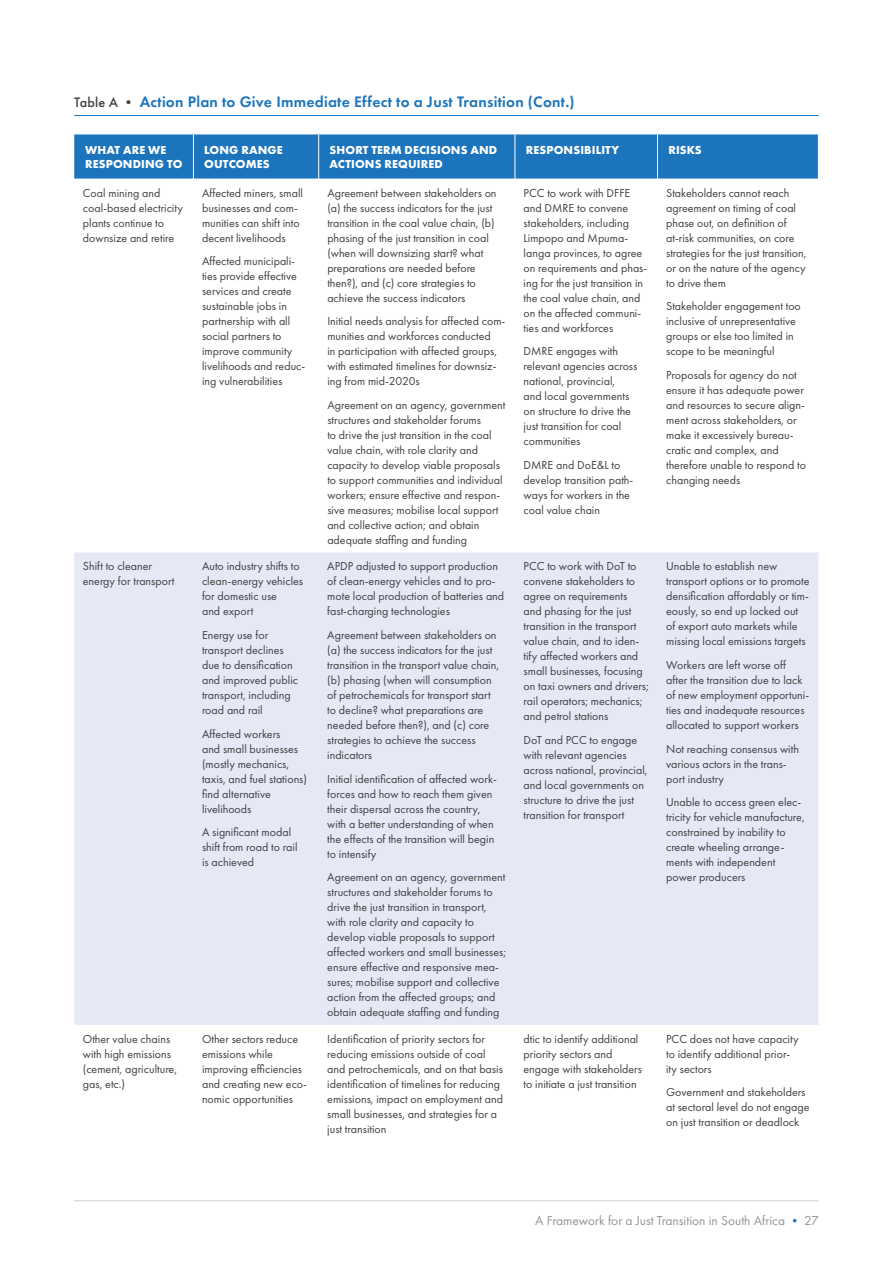
<style>
.page{position:relative;width:893px;height:1263px;background:#fff}
.page>*{position:absolute;margin:0;border:0;box-sizing:border-box;transform-origin:0 0}
.t1{font:600 15.75px "Futura PT";letter-spacing:.015em;color:#1c75bc}
.t2{font:13.5px "Futura PT";color:#939598}
.t3{font:12px/15px "Futura PT";color:#414042}
.t4{font:700 12px/13.5px "Futura PT";letter-spacing:.01em;color:#fff}
.s1{font-weight:500;font-size:14.25px;color:#414042}
.s2{font-weight:700;font-size:12.75px;color:#1c75bc}
</style>
<div class="page">
<hr style="left:74px;top:1200px;width:745px;height:1px;background:#d1d3d4">
<hr style="left:74px;top:115px;width:745px;height:1px;background:#1c75bc">
<div style="left:74px;top:134px;width:744px;height:45px;background:#1c75bc"></div>
<div style="left:74px;top:552px;width:744px;height:473px;background:#e5e9f6"></div>
<hr style="left:193px;top:134px;width:1px;height:45px;background:#fff">
<hr style="left:318px;top:134px;width:1px;height:45px;background:#fff">
<hr style="left:515px;top:134px;width:1px;height:45px;background:#fff">
<hr style="left:657px;top:134px;width:1px;height:45px;background:#fff">
<h1 class="t1" style="left:74px;top:91px;width:502px"><span class="s1">Table A •</span> Action Plan to Give Immediate Effect to a Just Transition (Cont.)</h1>
<p class="t4" style="left:85px;top:143px;width:99px">WHAT ARE WE<br>RESPONDING TO</p>
<p class="t4" style="left:204px;top:143px;width:80px">LONG RANGE<br>OUTCOMES</p>
<p class="t4" style="left:330px;top:143px;width:169px">SHORT TERM DECISIONS AND<br>ACTIONS REQUIRED</p>
<p class="t4" style="left:526px;top:143px;width:95px">RESPONSIBILITY</p>
<p class="t4" style="left:668px;top:143px;width:35px">RISKS</p>
<p class="t3" style="left:83px;top:185px;width:102px">Coal mining and coal-based electricity plants continue to downsize and retire</p>
<p class="t3" style="left:202px;top:185px;width:102px">Affected miners, small businesses and com&shy;munities can shift into decent livelihoods</p>
<p class="t3" style="left:202px;top:254px;width:105px">Affected municipali&shy;ties provide effective services and create sustainable jobs in partnership with all social partners to improve community livelihoods and reduc&shy;ing vulnerabilities</p>
<p class="t3" style="left:524px;top:185px;width:125px">PCC to work with DFFE and DMRE to convene stakeholders, including<br>Limpopo and Mpuma&shy;langa provinces, to agree on requirements and phas&shy;ing for the just transition in the coal value chain, and on the affected communi&shy;ties and workforces</p>
<p class="t3" style="left:524px;top:344px;width:115px">DMRE engages with relevant agencies across national, provincial,<br>and local governments on structure to drive the just transition for coal communities</p>
<p class="t3" style="left:524px;top:457px;width:111px">DMRE and DoE&amp;L to develop transition path&shy;ways for workers in the coal value chain</p>
<p class="t3" style="left:666px;top:185px;width:142px">Stakeholders cannot reach agreement on timing of coal phase out, on definition of at-risk communities, on core strategies for the just transition, or on the nature of the agency to drive them</p>
<p class="t3" style="left:666px;top:299px;width:136px">Stakeholder engagement too inclusive of unrepresentative groups or else too limited in scope to be meaningful</p>
<p class="t3" style="left:666px;top:367px;width:141px">Proposals for agency do not ensure it has adequate power and resources to secure align&shy;ment across stakeholders, or make it excessively bureau&shy;cratic and complex, and therefore unable to respond to changing needs</p>
<p class="t3" style="left:327px;top:185px;width:171px">Agreement between stakeholders on (a) the success indicators for the just transition in the coal value chain, (b) phasing of the just transition in coal (when will downsizing start? what preparations are needed before then?), and (c) core strategies to achieve the success indicators</p>
<p class="t3" style="left:327px;top:314px;width:180px">Initial needs analysis for affected com&shy;munities and workforces conducted<br>in participation with affected groups, with estimated timelines for downsiz&shy;ing from mid-2020s</p>
<p class="t3" style="left:327px;top:397px;width:179px">Agreement on an agency, government structures and stakeholder forums<br>to drive the just transition in the coal value chain, with role clarity and capacity to develop viable proposals to support communities and individual workers; ensure effective and respon&shy;sive measures; mobilise local support and collective action; and obtain adequate staffing and funding</p>
<p class="t3" style="left:83px;top:559px;width:93px">Shift to cleaner energy for transport</p>
<p class="t3" style="left:202px;top:559px;width:103px">Auto industry shifts to clean-energy vehicles for domestic use<br>and export</p>
<p class="t3" style="left:202px;top:627px;width:98px">Energy use for transport declines due to densification and improved public transport, including road and rail</p>
<p class="t3" style="left:202px;top:726px;width:107px">Affected workers<br>and small businesses (mostly mechanics, taxis, and fuel stations) find alternative livelihoods</p>
<p class="t3" style="left:202px;top:825px;width:97px">A significant modal shift from road to rail is achieved</p>
<p class="t3" style="left:327px;top:559px;width:178px">APDP adjusted to support production of clean-energy vehicles and to pro&shy;mote local production of batteries and fast-charging technologies</p>
<p class="t3" style="left:327px;top:627px;width:173px">Agreement between stakeholders on (a) the success indicators for the just transition in the transport value chain, (b) phasing (when will consumption of petrochemicals for transport start to decline? what preparations are needed before then?), and (c) core strategies to achieve the success indicators</p>
<p class="t3" style="left:327px;top:771px;width:171px">Initial identification of affected work&shy;forces and how to reach them given their dispersal across the country, with a better understanding of when the effects of the transition will begin to intensify</p>
<p class="t3" style="left:327px;top:870px;width:180px">Agreement on an agency, government structures and stakeholder forums to drive the just transition in transport, with role clarity and capacity to develop viable proposals to support affected workers and small businesses; ensure effective and responsive mea&shy;sures; mobilise support and collective action from the affected groups; and obtain adequate staffing and funding</p>
<p class="t3" style="left:524px;top:559px;width:127px">PCC to work with DoT to convene stakeholders to agree on requirements<br>and phasing for the just transition in the transport value chain, and to iden&shy;tify affected workers and small businesses, focusing on taxi owners and drivers; rail operators; mechanics; and petrol stations</p>
<p class="t3" style="left:524px;top:732px;width:126px">DoT and PCC to engage with relevant agencies across national, provincial, and local governments on structure to drive the just transition for transport</p>
<p class="t3" style="left:666px;top:559px;width:145px">Unable to establish new transport options or to promote densification affordably or tim&shy;eously, so end up locked out of export auto markets while missing local emissions targets</p>
<p class="t3" style="left:666px;top:657px;width:145px">Workers are left worse off after the transition due to lack of new employment opportuni&shy;ties and inadequate resources allocated to support workers</p>
<p class="t3" style="left:666px;top:741px;width:134px">Not reaching consensus with various actors in the trans&shy;port industry</p>
<p class="t3" style="left:666px;top:795px;width:140px">Unable to access green elec&shy;tricity for vehicle manufacture, constrained by inability to create wheeling arrange&shy;ments with independent power producers</p>
<p class="t3" style="left:83px;top:1031px;width:96px">Other value chains with high emissions (cement, agriculture, gas, etc.)</p>
<p class="t3" style="left:202px;top:1031px;width:107px">Other sectors reduce emissions while improving efficiencies and creating new eco&shy;nomic opportunities</p>
<p class="t3" style="left:327px;top:1031px;width:177px">Identification of priority sectors for reducing emissions outside of coal and petrochemicals, and on that basis identification of timelines for reducing emissions, impact on employment and small businesses, and strategies for a just transition</p>
<p class="t3" style="left:524px;top:1031px;width:120px">dtic to identify additional priority sectors and engage with stakeholders to initiate a just transition</p>
<p class="t3" style="left:666px;top:1031px;width:134px">PCC does not have capacity to identify additional prior&shy;ity sectors</p>
<p class="t3" style="left:666px;top:1085px;width:145px">Government and stakeholders at sectoral level do not engage on just transition or deadlock</p>
<p class="t2" style="left:535px;top:1213px;width:285px">A Framework for a Just Transition in South Africa <span class="s2">•</span> 27</p>
</div>
